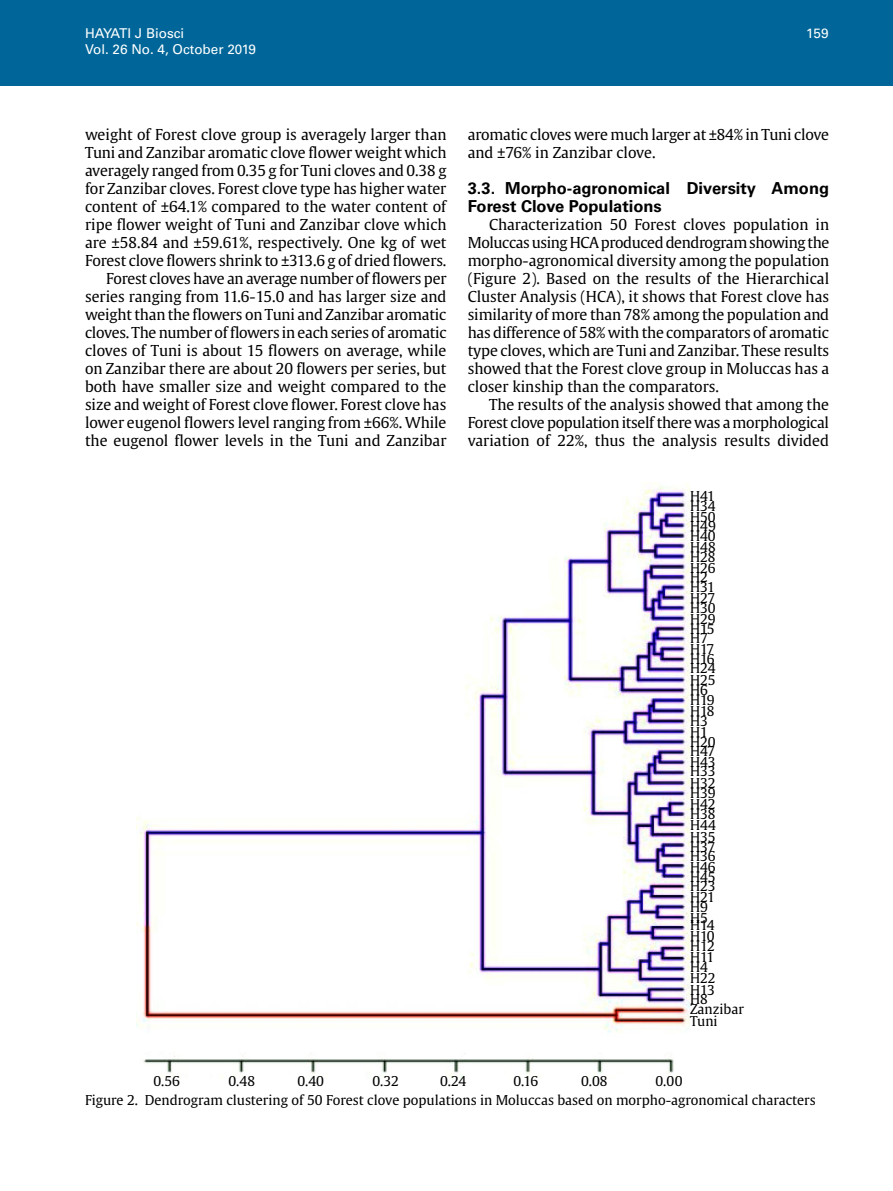
<style>
.page{position:relative;width:893px;height:1191px;background:#fff}
.page>*{position:absolute;margin:0;border:0;box-sizing:border-box;transform-origin:0 0}
.t1{font:700 16.5px/18px "Univers LT Std";color:#000}
.t2{font:15px/18px "Gulliver";letter-spacing:-.005em;color:#000;text-align:justify}
.t3{font:13.5px "Gulliver";color:#000}
.t4{font:13.5px "Univers LT Std";color:#fff}
</style>
<div class="page">
<div style="left:0;top:0;width:893px;height:85px;background:#069"></div>
<img style="left:136px;top:483px;width:554px;height:595px">
<p class="t4" style="left:85px;top:25px;width:101px">HAYATI J Biosci</p>
<p class="t4" style="left:806px;top:25px;width:24px">159</p>
<p class="t4" style="left:85px;top:41px;width:172px">Vol. 26 No. 4, October 2019</p>
<p class="t2" style="left:85px;top:125px;width:363px;text-align:right">weight of Forest clove group is averagely larger than Tuni and Zanzibar aromatic clove flower weight which averagely ranged from 0.35 g for Tuni cloves and 0.38 g for Zanzibar cloves. Forest clove type has higher water content of ±64.1% compared to the water content of ripe flower weight of Tuni and Zanzibar clove which are ±58.84 and ±59.61%, respectively. One kg of wet Forest clove flowers shrink to ±313.6 g of dried flowers.<br>Forest cloves have an average number of flowers per series ranging from 11.6-15.0 and has larger size and weight than the flowers on Tuni and Zanzibar aromatic cloves. The number of flowers in each series of aromatic cloves of Tuni is about 15 flowers on average, while on Zanzibar there are about 20 flowers per series, but both have smaller size and weight compared to the size and weight of Forest clove flower. Forest clove has lower eugenol flowers level ranging from ±66%. While the eugenol flower levels in the Tuni and Zanzibar</p>
<p class="t2" style="left:468px;top:125px;width:363px">aromatic cloves were much larger at ±84% in Tuni clove and ±76% in Zanzibar clove.</p>
<p class="t1" style="left:468px;top:179px;width:363px">3.3. Morpho-agronomical Diversity Among<br>Forest Clove Populations</p>
<p class="t2" style="left:468px;top:215px;width:363px;text-indent:21px">Characterization 50 Forest cloves population in Moluccas using HCA produced dendrogram showing the morpho-agronomical diversity among the population (Figure 2). Based on the results of the Hierarchical Cluster Analysis (HCA), it shows that Forest clove has similarity of more than 78% among the population and has difference of 58% with the comparators of aromatic type cloves, which are Tuni and Zanzibar. These results showed that the Forest clove group in Moluccas has a closer kinship than the comparators.</p>
<p class="t2" style="left:468px;top:395px;width:363px;text-indent:21px">The results of the analysis showed that among the Forest clove population itself there was a morphological variation of 22%, thus the analysis results divided</p>
<p class="t3" style="left:690px;top:487px;width:26px">H41</p>
<p class="t3" style="left:690px;top:498px;width:27px">H34</p>
<p class="t3" style="left:690px;top:508px;width:27px">H50</p>
<p class="t3" style="left:690px;top:517px;width:27px">H49</p>
<p class="t3" style="left:690px;top:528px;width:27px">H40</p>
<p class="t3" style="left:690px;top:538px;width:27px">H48</p>
<p class="t3" style="left:690px;top:549px;width:27px">H28</p>
<p class="t3" style="left:690px;top:559px;width:27px">H26</p>
<p class="t3" style="left:690px;top:568px;width:19px">H2</p>
<p class="t3" style="left:690px;top:579px;width:27px">H31</p>
<p class="t3" style="left:690px;top:589px;width:27px">H27</p>
<p class="t3" style="left:690px;top:600px;width:27px">H30</p>
<p class="t3" style="left:690px;top:610px;width:27px">H29</p>
<p class="t3" style="left:690px;top:621px;width:26px">H15</p>
<p class="t3" style="left:690px;top:630px;width:19px">H7</p>
<p class="t3" style="left:690px;top:640px;width:26px">H17</p>
<p class="t3" style="left:690px;top:651px;width:26px">H16</p>
<p class="t3" style="left:690px;top:660px;width:27px">H24</p>
<p class="t3" style="left:690px;top:672px;width:27px">H25</p>
<p class="t3" style="left:690px;top:681px;width:19px">H6</p>
<p class="t3" style="left:690px;top:691px;width:26px">H19</p>
<p class="t3" style="left:690px;top:702px;width:26px">H18</p>
<p class="t3" style="left:690px;top:712px;width:19px">H3</p>
<p class="t3" style="left:690px;top:723px;width:19px">H1</p>
<p class="t3" style="left:690px;top:733px;width:27px">H20</p>
<p class="t3" style="left:690px;top:742px;width:27px">H47</p>
<p class="t3" style="left:690px;top:753px;width:27px">H43</p>
<p class="t3" style="left:690px;top:762px;width:27px">H33</p>
<p class="t3" style="left:690px;top:774px;width:27px">H32</p>
<p class="t3" style="left:690px;top:784px;width:27px">H39</p>
<p class="t3" style="left:690px;top:795px;width:27px">H42</p>
<p class="t3" style="left:690px;top:805px;width:27px">H38</p>
<p class="t3" style="left:690px;top:816px;width:28px">H44</p>
<p class="t3" style="left:690px;top:828px;width:27px">H35</p>
<p class="t3" style="left:690px;top:838px;width:27px">H37</p>
<p class="t3" style="left:690px;top:847px;width:27px">H36</p>
<p class="t3" style="left:690px;top:858px;width:27px">H46</p>
<p class="t3" style="left:690px;top:868px;width:27px">H45</p>
<p class="t3" style="left:690px;top:877px;width:27px">H23</p>
<p class="t3" style="left:690px;top:888px;width:27px">H21</p>
<p class="t3" style="left:690px;top:898px;width:19px">H9</p>
<p class="t3" style="left:690px;top:909px;width:19px">H5</p>
<p class="t3" style="left:690px;top:916px;width:26px">H14</p>
<p class="t3" style="left:690px;top:927px;width:26px">H10</p>
<p class="t3" style="left:690px;top:937px;width:27px">H12</p>
<p class="t3" style="left:690px;top:948px;width:26px">H11</p>
<p class="t3" style="left:690px;top:959px;width:19px">H4</p>
<p class="t3" style="left:690px;top:969px;width:27px">H22</p>
<p class="t3" style="left:690px;top:981px;width:26px">H13</p>
<p class="t3" style="left:690px;top:990px;width:19px">H8</p>
<p class="t3" style="left:690px;top:1001px;width:55px">Zanzibar</p>
<p class="t3" style="left:690px;top:1013px;width:29px">Tuni</p>
<p class="t3" style="left:153px;top:1073px;width:28px">0.56</p>
<p class="t3" style="left:228px;top:1073px;width:28px">0.48</p>
<p class="t3" style="left:297px;top:1073px;width:28px">0.40</p>
<p class="t3" style="left:372px;top:1073px;width:28px">0.32</p>
<p class="t3" style="left:440px;top:1073px;width:28px">0.24</p>
<p class="t3" style="left:513px;top:1073px;width:26px">0.16</p>
<p class="t3" style="left:581px;top:1073px;width:28px">0.08</p>
<p class="t3" style="left:655px;top:1073px;width:29px">0.00</p>
<p class="t3" style="left:85px;top:1092px;width:732px">Figure 2. Dendrogram clustering of 50 Forest clove populations in Moluccas based on morpho-agronomical characters</p>
</div>
